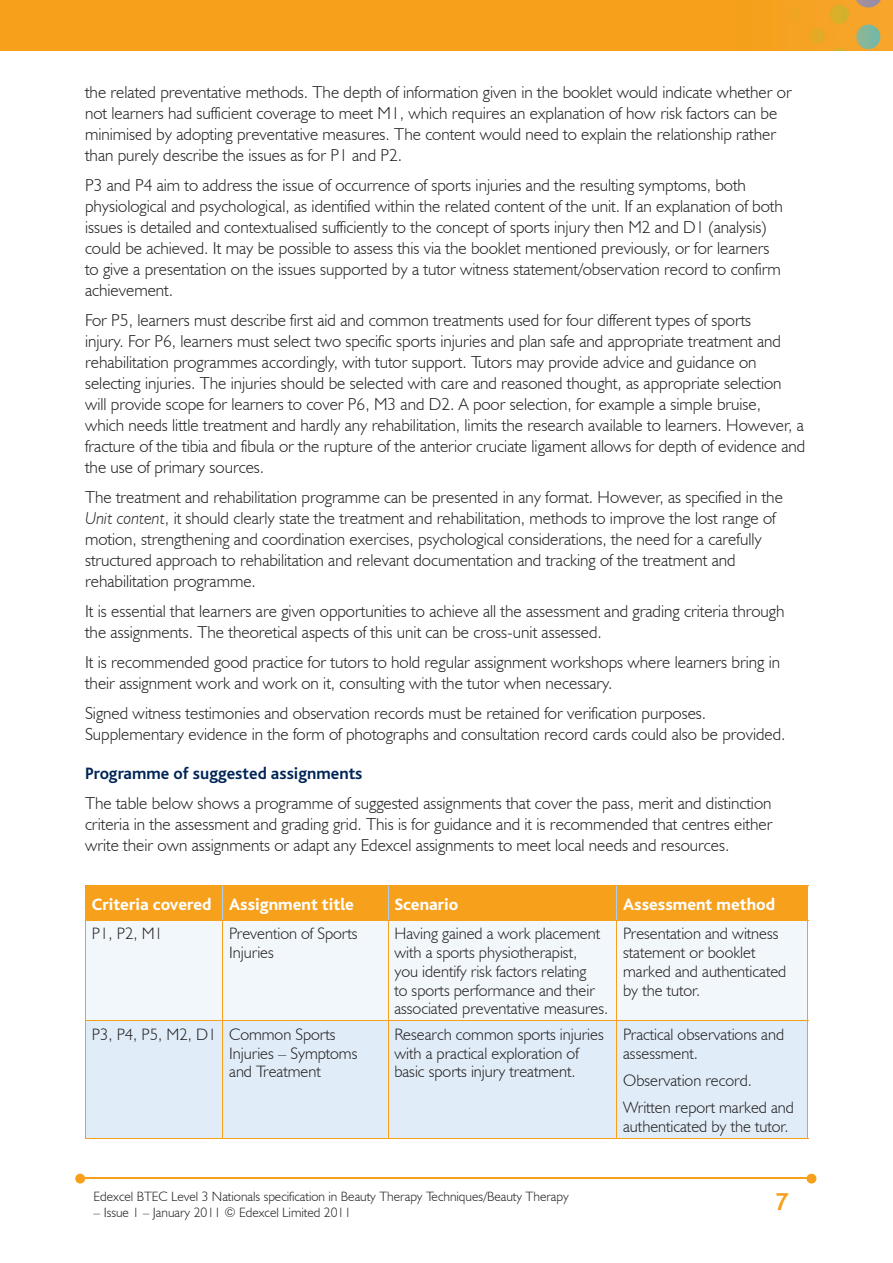
<style>
.page{position:relative;width:893px;height:1263px;background:#fff}
.page>*{position:absolute;margin:0;border:0;box-sizing:border-box;transform-origin:0 0}
.t1{font:700 25.5px "Bliss";color:#f6a01b}
.t2{font:300 17.25px/21px "Humanist 521 BT";color:#231f20}
.t3{font:800 17.25px "Bliss";color:#fff}
.t4{font:700 17.25px "Bliss";color:#002556}
.t5{font:300 16.5px/18.8px "Humanist 521 BT";color:#231f20}
.t6{font:300 13.5px "Humanist 521 BT";color:#231f20}
.s1{font-style:italic}
</style>
<div class="page">
<img style="left:0;top:0;width:893px;height:51px">
<hr style="left:82px;top:1178px;width:728px;height:1px;background:#f6a01b">
<svg style="left:807px;top:1174px;width:9px;height:9px"></svg>
<svg style="left:75px;top:1174px;width:10px;height:9px"></svg>
<div style="left:86px;top:886px;width:721px;height:34px;background:#f6a01b"></div>
<div style="left:86px;top:921px;width:721px;height:99px;background:#f2f7fb"></div>
<div style="left:86px;top:1021px;width:721px;height:117px;background:#e0edf8"></div>
<hr style="left:222px;top:886px;width:1px;height:34px;background:#accfed">
<hr style="left:388px;top:886px;width:1px;height:34px;background:#accfed">
<hr style="left:616px;top:886px;width:1px;height:34px;background:#accfed">
<hr style="left:85px;top:920px;width:138px;height:1px;background:#f6a01b">
<hr style="left:223px;top:920px;width:165px;height:1px;background:#f6a01b">
<hr style="left:388px;top:920px;width:229px;height:1px;background:#f6a01b">
<hr style="left:617px;top:920px;width:191px;height:1px;background:#f6a01b">
<hr style="left:85px;top:886px;width:1px;height:34px;background:#f6a01b">
<hr style="left:807px;top:886px;width:1px;height:34px;background:#f6a01b">
<hr style="left:85px;top:885px;width:138px;height:1px;background:#f6a01b">
<hr style="left:223px;top:885px;width:165px;height:1px;background:#f6a01b">
<hr style="left:388px;top:885px;width:229px;height:1px;background:#f6a01b">
<hr style="left:617px;top:885px;width:191px;height:1px;background:#f6a01b">
<hr style="left:222px;top:921px;width:1px;height:99px;background:#f6a01b">
<hr style="left:388px;top:921px;width:1px;height:99px;background:#f6a01b">
<hr style="left:616px;top:921px;width:1px;height:99px;background:#f6a01b">
<hr style="left:85px;top:921px;width:1px;height:99px;background:#f6a01b">
<hr style="left:807px;top:921px;width:1px;height:99px;background:#f6a01b">
<hr style="left:222px;top:1021px;width:1px;height:117px;background:#f6a01b">
<hr style="left:388px;top:1021px;width:1px;height:117px;background:#f6a01b">
<hr style="left:616px;top:1021px;width:1px;height:117px;background:#f6a01b">
<hr style="left:85px;top:1021px;width:1px;height:117px;background:#f6a01b">
<hr style="left:807px;top:1021px;width:1px;height:117px;background:#f6a01b">
<hr style="left:85px;top:1020px;width:138px;height:1px;background:#f6a01b">
<hr style="left:223px;top:1020px;width:165px;height:1px;background:#f6a01b">
<hr style="left:388px;top:1020px;width:229px;height:1px;background:#f6a01b">
<hr style="left:617px;top:1020px;width:191px;height:1px;background:#f6a01b">
<hr style="left:85px;top:1138px;width:138px;height:1px;background:#f6a01b">
<hr style="left:223px;top:1138px;width:165px;height:1px;background:#f6a01b">
<hr style="left:388px;top:1138px;width:229px;height:1px;background:#f6a01b">
<hr style="left:617px;top:1138px;width:191px;height:1px;background:#f6a01b">
<p class="t2" style="left:85px;top:81px;width:708px">the related preventative methods. The depth of information given in the booklet would indicate whether or not learners had sufficient coverage to meet M1, which requires an explanation of how risk factors can be minimised by adopting preventative measures. The content would need to explain the relationship rather than purely describe the issues as for P1 and P2.</p>
<p class="t2" style="left:85px;top:174px;width:699px">P3 and P4 aim to address the issue of occurrence of sports injuries and the resulting symptoms, both physiological and psychological, as identified within the related content of the unit. If an explanation of both issues is detailed and contextualised sufficiently to the concept of sports injury then M2 and D1 (analysis) could be achieved. It may be possible to assess this via the booklet mentioned previously, or for learners to give a presentation on the issues supported by a tutor witness statement/observation record to confirm achievement.</p>
<p class="t2" style="left:85px;top:309px;width:722px">For P5, learners must describe first aid and common treatments used for four different types of sports<br>injury. For P6, learners must select two specific sports injuries and plan safe and appropriate treatment and rehabilitation programmes accordingly, with tutor support. Tutors may provide advice and guidance on selecting injuries. The injuries should be selected with care and reasoned thought, as appropriate selection will provide scope for learners to cover P6, M3 and D2. A poor selection, for example a simple bruise,<br>which needs little treatment and hardly any rehabilitation, limits the research available to learners. However, a fracture of the tibia and fibula or the rupture of the anterior cruciate ligament allows for depth of evidence and the use of primary sources.</p>
<p class="t2" style="left:85px;top:486px;width:699px">The treatment and rehabilitation programme can be presented in any format. However, as specified in the <span class="s1">Unit content</span>, it should clearly state the treatment and rehabilitation, methods to improve the lost range of motion, strengthening and coordination exercises, psychological considerations, the need for a carefully structured approach to rehabilitation and relevant documentation and tracking of the treatment and rehabilitation programme.</p>
<p class="t2" style="left:85px;top:600px;width:701px">It is essential that learners are given opportunities to achieve all the assessment and grading criteria through the assignments. The theoretical aspects of this unit can be cross-unit assessed.</p>
<p class="t2" style="left:85px;top:651px;width:697px">It is recommended good practice for tutors to hold regular assignment workshops where learners bring in their assignment work and work on it, consulting with the tutor when necessary.</p>
<p class="t2" style="left:85px;top:702px;width:702px">Signed witness testimonies and observation records must be retained for verification purposes.<br>Supplementary evidence in the form of photographs and consultation record cards could also be provided.</p>
<p class="t4" style="left:85px;top:765px;width:279px">Programme of suggested assignments</p>
<p class="t2" style="left:85px;top:792px;width:689px;text-align:justify">The table below shows a programme of suggested assignments that cover the pass, merit and distinction criteria in the assessment and grading grid. This is for guidance and it is recommended that centres either write their own assignments or adapt any Edexcel assignments to meet local needs and resources.</p>
<p class="t3" style="left:92px;top:895px;width:264px">Criteria covered Assignment title</p>
<p class="t3" style="left:394px;top:895px;width:66px">Scenario</p>
<p class="t3" style="left:623px;top:895px;width:153px">Assessment method</p>
<p class="t5" style="left:92px;top:924px;width:73px">P1, P2, M1</p>
<p class="t5" style="left:229px;top:924px;width:130px">Prevention of Sports<br>Injuries</p>
<p class="t5" style="left:394px;top:924px;width:215px">Having gained a work placement with a sports physiotherapist,<br>you identify risk factors relating<br>to sports performance and their associated preventative measures.</p>
<p class="t5" style="left:623px;top:924px;width:165px">Presentation and witness statement or booklet marked and authenticated by the tutor.</p>
<p class="t5" style="left:229px;top:1024px;width:130px;text-indent:-137px">P3, P4, P5, M2, D1 Common Sports<br>Injuries – Symptoms and Treatment</p>
<p class="t5" style="left:394px;top:1024px;width:211px">Research common sports injuries with a practical exploration of basic sports injury treatment.</p>
<p class="t5" style="left:623px;top:1024px;width:162px">Practical observations and assessment.</p>
<p class="t5" style="left:623px;top:1066px;width:172px;line-height:27.3px">Observation record.<br>Written report marked and</p>
<p class="t5" style="left:623px;top:1116px;width:167px">authenticated by the tutor.</p>
<p class="t6" style="left:94px;top:1188px;width:477px">Edexcel BTEC Level 3 Nationals specification in Beauty Therapy Techniques/Beauty Therapy</p>
<p class="t6" style="left:94px;top:1204px;width:259px">– Issue 1 – January 2011 © Edexcel Limited 2011</p>
<h1 class="t1" style="left:775px;top:1189px;width:15px">7</h1>
</div>
